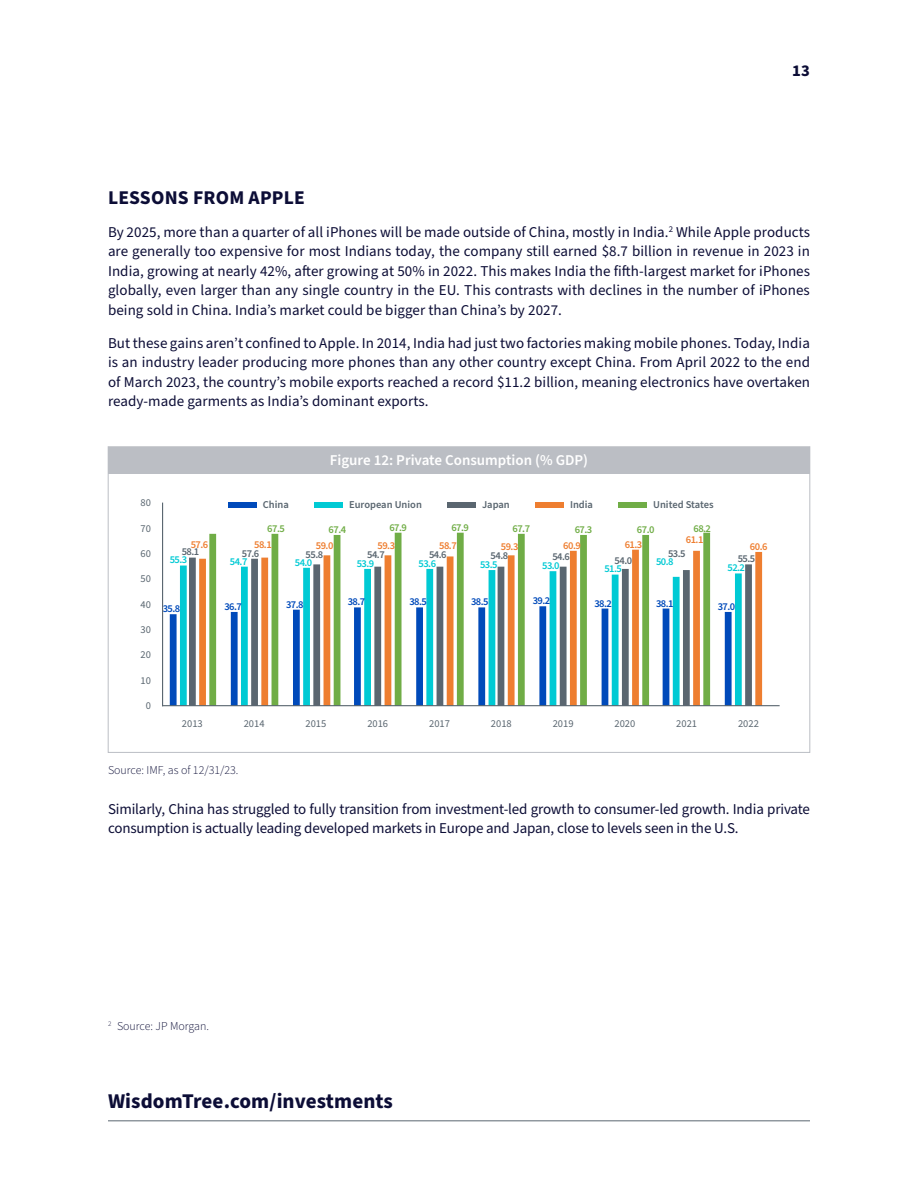
<style>
.page{position:relative;width:918px;height:1188px;background:#fff}
.page>*{position:absolute;margin:0;border:0;box-sizing:border-box;transform-origin:0 0}
.t1{font:700 21px "Source Sans Pro";letter-spacing:.005em;color:#0c0d36}
.t2{font:700 19.5px "Source Sans Pro";letter-spacing:.01em;color:#0c0d36}
.t3{font:700 16.5px "Source Sans Pro";color:#0c0d36}
.t4{font:15px/19.5px "Source Sans Pro";letter-spacing:-.01em;color:#0c0d36;text-align:justify}
.t5{font:600 15px "Source Sans Pro";color:#fff}
.t6{font:300 12px "Source Sans Pro";color:#0c0d36}
.t7{font:600 10.5px "Source Sans Pro";color:#5a6670}
.t8{font:10.5px "Source Sans Pro";color:#5a6670}
.t9{font:600 10.5px "Source Sans Pro";letter-spacing:-.05em;color:#004aba}
.t10{font:600 10.5px "Source Sans Pro";letter-spacing:-.05em;color:#00cad4}
.t11{font:600 10.5px "Source Sans Pro";letter-spacing:-.05em;color:#ee7e30}
.t12{font:600 10.5px "Source Sans Pro";letter-spacing:-.05em;color:#70ad46}
</style>
<div class="page">
<hr style="left:108px;top:1121px;width:702px;height:1px;background:#5a6670">
<div style="left:108px;top:447px;width:702px;height:27px;background:#bbbec4"></div>
<svg style="left:199px;top:550px;width:563px;height:155px"></svg>
<svg style="left:209px;top:533px;width:501px;height:172px"></svg>
<hr style="left:162px;top:705px;width:618px;height:1px;background:#5a6670">
<hr style="left:162px;top:503px;width:1px;height:203px;background:#5a6670">
<div style="left:228px;top:502px;width:29px;height:6px;background:#004aba"></div>
<div style="left:447px;top:502px;width:29px;height:6px;background:#5a6670"></div>
<div style="left:314px;top:502px;width:29px;height:6px;background:#00cad4"></div>
<div style="left:618px;top:502px;width:29px;height:6px;background:#70ad46"></div>
<div style="left:535px;top:502px;width:29px;height:6px;background:#ee7e30"></div>
<p class="t3" style="left:792px;top:59px;width:19px">13</p>
<p class="t2" style="left:108px;top:184px;width:198px">LESSONS FROM APPLE</p>
<p class="t4" style="left:108px;top:222px;width:704px">By 2025, more than a quarter of all iPhones will be made outside of China, mostly in India.<sup>2</sup> While Apple products are generally too expensive for most Indians today, the company still earned $8.7 billion in revenue in 2023 in India, growing at nearly 42%, after growing at 50% in 2022. This makes India the fifth-largest market for iPhones globally, even larger than any single country in the EU. This contrasts with declines in the number of iPhones being sold in China. India’s market could be bigger than China’s by 2027.</p>
<p class="t4" style="left:108px;top:333px;width:704px">But these gains aren’t confined to Apple. In 2014, India had just two factories making mobile phones. Today, India is an industry leader producing more phones than any other country except China. From April 2022 to the end of March 2023, the country’s mobile exports reached a record $11.2 billion, meaning electronics have overtaken ready-made garments as India’s dominant exports.</p>
<p class="t8" style="left:141px;top:496px;width:12px">80</p>
<p class="t8" style="left:141px;top:521px;width:12px">70</p>
<p class="t8" style="left:141px;top:546px;width:12px">60</p>
<p class="t8" style="left:141px;top:572px;width:12px">50</p>
<p class="t8" style="left:141px;top:597px;width:12px">40</p>
<p class="t8" style="left:141px;top:622px;width:12px">30</p>
<p class="t8" style="left:141px;top:648px;width:12px">20</p>
<p class="t8" style="left:141px;top:673px;width:12px">10</p>
<p class="t8" style="left:146px;top:698px;width:7px">0</p>
<p class="t5" style="left:330px;top:450px;width:260px">Figure 12: Private Consumption (% GDP)</p>
<p class="t7" style="left:263px;top:498px;width:27px">China</p>
<p class="t7" style="left:349px;top:498px;width:74px">European Union</p>
<p class="t7" style="left:482px;top:498px;width:29px">Japan</p>
<p class="t7" style="left:570px;top:498px;width:24px">India</p>
<p class="t7" style="left:653px;top:498px;width:62px">United States</p>
<p class="t12" style="left:267px;top:521px;width:19px">67.5</p>
<p class="t12" style="left:329px;top:522px;width:19px">67.4</p>
<p class="t12" style="left:389px;top:520px;width:19px">67.9</p>
<p class="t12" style="left:451px;top:520px;width:19px">67.9</p>
<p class="t12" style="left:513px;top:521px;width:19px">67.7</p>
<p class="t12" style="left:575px;top:522px;width:19px">67.3</p>
<p class="t12" style="left:637px;top:522px;width:19px">67.0</p>
<p class="t12" style="left:693px;top:521px;width:19px">68.2</p>
<p class="t11" style="left:191px;top:537px;width:19px">57.6</p>
<p class="t11" style="left:254px;top:537px;width:19px">58.1</p>
<p class="t11" style="left:439px;top:538px;width:19px">58.7</p>
<p class="t11" style="left:563px;top:538px;width:19px">60.9</p>
<p class="t11" style="left:378px;top:538px;width:19px">59.3</p>
<p class="t11" style="left:316px;top:539px;width:19px">59.0</p>
<p class="t11" style="left:501px;top:540px;width:19px">59.3</p>
<p class="t7" style="left:182px;top:545px;width:19px">58.1</p>
<p class="t7" style="left:242px;top:546px;width:19px">57.6</p>
<p class="t7" style="left:306px;top:547px;width:19px">55.8</p>
<p class="t7" style="left:367px;top:547px;width:19px">54.7</p>
<p class="t7" style="left:429px;top:547px;width:19px">54.6</p>
<p class="t7" style="left:491px;top:549px;width:19px">54.8</p>
<p class="t7" style="left:552px;top:549px;width:19px">54.6</p>
<p class="t10" style="left:170px;top:553px;width:19px">55.3</p>
<p class="t10" style="left:230px;top:554px;width:19px">54.7</p>
<p class="t10" style="left:295px;top:556px;width:19px">54.0</p>
<p class="t10" style="left:357px;top:556px;width:19px">53.9</p>
<p class="t10" style="left:419px;top:556px;width:19px">53.6</p>
<p class="t10" style="left:480px;top:557px;width:19px">53.5</p>
<p class="t10" style="left:542px;top:558px;width:19px">53.0</p>
<p class="t11" style="left:625px;top:537px;width:19px">61.3</p>
<p class="t7" style="left:615px;top:553px;width:19px">54.0</p>
<p class="t10" style="left:604px;top:562px;width:19px">51.5</p>
<p class="t11" style="left:686px;top:533px;width:19px">61.1</p>
<p class="t7" style="left:668px;top:546px;width:19px">53.5</p>
<p class="t10" style="left:656px;top:554px;width:19px">50.8</p>
<p class="t11" style="left:750px;top:539px;width:19px">60.6</p>
<p class="t7" style="left:738px;top:552px;width:19px">55.5</p>
<p class="t10" style="left:727px;top:561px;width:19px">52.2</p>
<p class="t9" style="left:163px;top:601px;width:19px">35.8</p>
<p class="t9" style="left:224px;top:599px;width:19px">36.7</p>
<p class="t9" style="left:286px;top:597px;width:19px">37.8</p>
<p class="t9" style="left:348px;top:595px;width:19px">38.7</p>
<p class="t9" style="left:409px;top:595px;width:19px">38.5</p>
<p class="t9" style="left:471px;top:595px;width:19px">38.5</p>
<p class="t9" style="left:533px;top:594px;width:19px">39.2</p>
<p class="t9" style="left:594px;top:596px;width:19px">38.2</p>
<p class="t9" style="left:656px;top:596px;width:19px">38.1</p>
<p class="t9" style="left:718px;top:599px;width:19px">37.0</p>
<p class="t8" style="left:182px;top:716px;width:22px">2013</p>
<p class="t8" style="left:244px;top:716px;width:22px">2014</p>
<p class="t8" style="left:306px;top:716px;width:22px">2015</p>
<p class="t8" style="left:367px;top:716px;width:22px">2016</p>
<p class="t8" style="left:429px;top:716px;width:22px">2017</p>
<p class="t8" style="left:491px;top:716px;width:22px">2018</p>
<p class="t8" style="left:553px;top:716px;width:22px">2019</p>
<p class="t8" style="left:614px;top:716px;width:22px">2020</p>
<p class="t8" style="left:676px;top:716px;width:22px">2021</p>
<p class="t8" style="left:738px;top:716px;width:22px">2022</p>
<p class="t6" style="left:108px;top:762px;width:132px">Source: IMF, as of 12/31/23.</p>
<p class="t4" style="left:108px;top:799px;width:703px">Similarly, China has struggled to fully transition from investment-led growth to consumer-led growth. India private consumption is actually leading developed markets in Europe and Japan, close to levels seen in the U.S.</p>
<p class="t6" style="left:108px;top:1018px;width:103px"><sup>2</sup> Source: JP Morgan.</p>
<h1 class="t1" style="left:108px;top:1086px;width:286px">WisdomTree.com/investments</h1>
</div>
